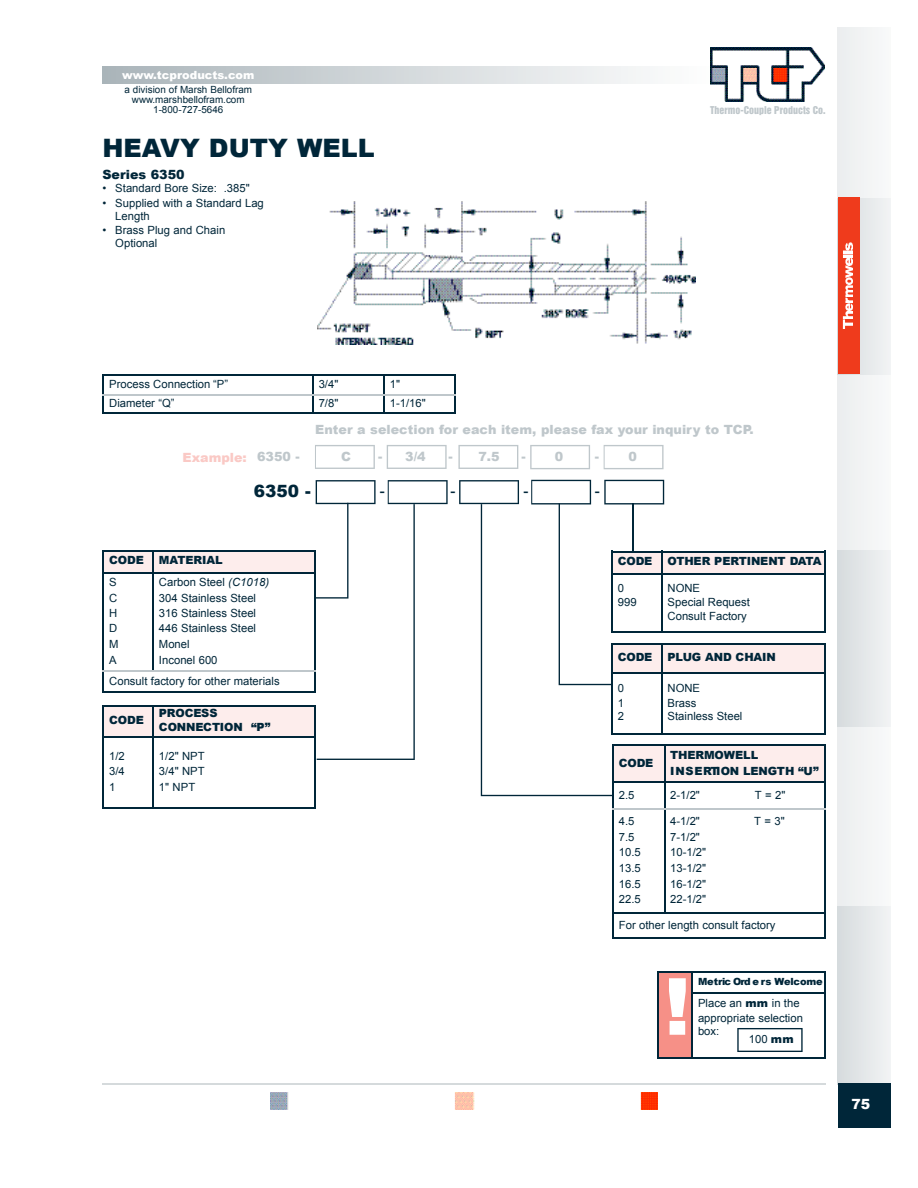
<style>
.page{position:relative;width:918px;height:1188px;background:#fff}
.page>*{position:absolute;margin:0;border:0;box-sizing:border-box;transform-origin:0 0}
.t1{font:900 78.9px "Arial";color:#fff}
.t2{font:900 25.35px "Arial";color:#002639}
.t3{font:900 16.95px "Arial";color:#002639}
.t4{font:16.95px "Helvetica";color:#002639}
.t5{font:900 14.1px "Arial";color:#fff}
.t6{font:900 12.75px "Arial";color:#bfc7cb}
.t7{font:900 12.75px "Arial";color:#002639}
.t8{font:900 12.75px "Arial";color:#fac9c5}
.t9{font:11.25px/15.5px "Arial";color:#002639}
.t10{font:900 11.25px/14.2px "Arial";letter-spacing:-.02em;color:#002639}
.t11{font:900 11.25px/15.6px "Arial";color:#002639}
.t12{font:900 11.25px "Arial";color:#fff}
.t13{font:9.9px/10.1px "Arial";color:#002639;text-align:center}
.t14{font:9.9px "Helvetica Inserat";color:#bfc7cb}
.t15{font:900 9.9px "Arial";letter-spacing:-.025em;color:#002639}
.s1{font-style:italic}
.s2{font-weight:900}
</style>
<div class="page">
<hr style="left:102px;top:1084px;width:724px;height:1px;background:#d5dadc">
<img style="left:102px;top:66px;width:609px;height:18px">
<img style="left:711px;top:48px;width:114px;height:53px">
<img style="left:837px;top:906px;width:54px;height:178px">
<div style="left:838px;top:1084px;width:53px;height:44px;background:#002639"></div>
<img style="left:271px;top:1093px;width:18px;height:17px">
<img style="left:455px;top:1093px;width:20px;height:17px">
<img style="left:640px;top:1093px;width:18px;height:17px">
<div style="left:838px;top:197px;width:22px;height:177px;background:#ef3b1c"></div>
<svg style="left:843px;top:243px;width:9px;height:85px"></svg>
<svg style="left:315px;top:445px;width:60px;height:24px"></svg>
<svg style="left:387px;top:445px;width:60px;height:24px"></svg>
<svg style="left:458px;top:445px;width:60px;height:24px"></svg>
<svg style="left:530px;top:445px;width:60px;height:24px"></svg>
<svg style="left:604px;top:445px;width:60px;height:24px"></svg>
<div style="left:659px;top:973px;width:33px;height:84px;background:#f69087"></div>
<hr style="left:658px;top:971px;width:1px;height:87px;background:#002639">
<hr style="left:692px;top:971px;width:1px;height:87px;background:#002639">
<hr style="left:825px;top:971px;width:1px;height:87px;background:#002639">
<hr style="left:658px;top:971px;width:168px;height:2px;background:#002639">
<hr style="left:692px;top:993px;width:134px;height:1px;background:#002639">
<hr style="left:658px;top:1057px;width:168px;height:1px;background:#002639">
<svg style="left:315px;top:480px;width:133px;height:280px"></svg>
<svg style="left:737px;top:1028px;width:66px;height:24px"></svg>
<div style="left:104px;top:552px;width:49px;height:20px;background:#fdedec"></div>
<div style="left:154px;top:552px;width:161px;height:20px;background:#fdedec"></div>
<hr style="left:102px;top:550px;width:2px;height:143px;background:#002639">
<hr style="left:153px;top:550px;width:1px;height:122px;background:#002639">
<hr style="left:315px;top:550px;width:1px;height:143px;background:#002639">
<hr style="left:102px;top:550px;width:214px;height:2px;background:#002639">
<hr style="left:102px;top:572px;width:214px;height:1px;background:#002639">
<hr style="left:102px;top:671px;width:214px;height:1px;background:#bfc7cb">
<hr style="left:102px;top:691px;width:214px;height:2px;background:#002639">
<div style="left:104px;top:707px;width:49px;height:29px;background:#fdedec"></div>
<div style="left:154px;top:707px;width:161px;height:29px;background:#fdedec"></div>
<hr style="left:102px;top:705px;width:2px;height:103px;background:#002639">
<hr style="left:153px;top:705px;width:1px;height:103px;background:#002639">
<hr style="left:315px;top:705px;width:1px;height:103px;background:#002639">
<hr style="left:102px;top:705px;width:214px;height:2px;background:#002639">
<hr style="left:102px;top:736px;width:214px;height:1px;background:#002639">
<hr style="left:102px;top:807px;width:214px;height:1px;background:#002639">
<div style="left:665px;top:746px;width:160px;height:36px;background:#fdedec"></div>
<hr style="left:612px;top:744px;width:2px;height:195px;background:#002639">
<hr style="left:664px;top:744px;width:1px;height:170px;background:#002639">
<hr style="left:825px;top:744px;width:1px;height:195px;background:#002639">
<hr style="left:612px;top:744px;width:214px;height:2px;background:#002639">
<hr style="left:612px;top:782px;width:214px;height:1px;background:#002639">
<hr style="left:612px;top:808px;width:214px;height:2px;background:#bfc7cb">
<hr style="left:612px;top:913px;width:214px;height:1px;background:#002639">
<hr style="left:612px;top:938px;width:214px;height:1px;background:#002639">
<svg style="left:459px;top:480px;width:205px;height:316px"></svg>
<div style="left:613px;top:552px;width:48px;height:21px;background:#fdedec"></div>
<div style="left:663px;top:552px;width:162px;height:21px;background:#fdedec"></div>
<div style="left:613px;top:575px;width:48px;height:57px;background:#fff"></div>
<div style="left:663px;top:575px;width:162px;height:57px;background:#fff"></div>
<hr style="left:611px;top:551px;width:2px;height:82px;background:#002639">
<hr style="left:661px;top:551px;width:2px;height:82px;background:#002639">
<hr style="left:825px;top:551px;width:1px;height:82px;background:#002639">
<hr style="left:611px;top:551px;width:215px;height:1px;background:#002639">
<hr style="left:611px;top:573px;width:215px;height:2px;background:#002639">
<hr style="left:611px;top:632px;width:215px;height:1px;background:#002639">
<div style="left:613px;top:645px;width:48px;height:27px;background:#fdedec"></div>
<div style="left:663px;top:645px;width:162px;height:27px;background:#fdedec"></div>
<div style="left:613px;top:674px;width:48px;height:59px;background:#fff"></div>
<div style="left:663px;top:674px;width:162px;height:59px;background:#fff"></div>
<hr style="left:611px;top:643px;width:2px;height:92px;background:#002639">
<hr style="left:661px;top:643px;width:2px;height:92px;background:#002639">
<hr style="left:825px;top:643px;width:1px;height:92px;background:#002639">
<hr style="left:611px;top:643px;width:215px;height:2px;background:#002639">
<hr style="left:611px;top:672px;width:215px;height:2px;background:#002639">
<hr style="left:611px;top:733px;width:215px;height:2px;background:#002639">
<hr style="left:102px;top:375px;width:2px;height:39px;background:#002639">
<hr style="left:312px;top:375px;width:2px;height:39px;background:#002639">
<hr style="left:383px;top:375px;width:2px;height:39px;background:#002639">
<hr style="left:454px;top:375px;width:2px;height:39px;background:#002639">
<hr style="left:102px;top:375px;width:354px;height:1px;background:#002639">
<hr style="left:102px;top:395px;width:354px;height:1px;background:#bfc7cb">
<hr style="left:102px;top:412px;width:354px;height:2px;background:#002639">
<img style="left:318px;top:202px;width:378px;height:142px">
<p class="t12" style="left:122px;top:67px;width:134px">www.tcproducts.com</p>
<p class="t13" style="left:124px;top:85px;width:129px">a division of Marsh Bellofram www.marshbellofram.com<br>1-800-727-5646</p>
<h2 class="t2" style="left:102px;top:129px;width:274px">HEAVY DUTY WELL</h2>
<p class="t7" style="left:102px;top:165px;width:84px">Series 6350</p>
<p class="t9" style="left:102px;top:181px;width:149px">• Standard Bore Size: .385"</p>
<p class="t9" style="left:115px;top:196px;width:150px;line-height:12.9px;text-indent:-13px">• Supplied with a Standard Lag<br>Length</p>
<p class="t9" style="left:115px;top:224px;width:111px;line-height:12.9px;text-indent:-13px">• Brass Plug and Chain<br>Optional</p>
<p class="t14" style="left:710px;top:106px;width:117px">Thermo-Couple Products Co.</p>
<p class="t9" style="left:109px;top:376px;width:120px">Process Connection “P”</p>
<p class="t9" style="left:319px;top:376px;width:21px">3/4"</p>
<p class="t9" style="left:390px;top:376px;width:12px">1"</p>
<p class="t9" style="left:109px;top:395px;width:67px">Diameter “Q”</p>
<p class="t9" style="left:319px;top:395px;width:21px">7/8"</p>
<p class="t9" style="left:390px;top:395px;width:37px">1-1/16"</p>
<p class="t8" style="left:183px;top:447px;width:66px">Example:</p>
<p class="t6" style="left:315px;top:420px;width:440px">Enter a selection for each item, please fax your inquiry to TCP.</p>
<p class="t6" style="left:257px;top:447px;width:44px">6350 -</p>
<p class="t6" style="left:341px;top:447px;width:11px">C</p>
<p class="t6" style="left:378px;top:447px;width:49px">- 3/4</p>
<p class="t6" style="left:449px;top:447px;width:52px">- 7.5</p>
<p class="t6" style="left:521px;top:447px;width:43px">- 0</p>
<p class="t6" style="left:595px;top:447px;width:43px">- 0</p>
<h3 class="t3" style="left:254px;top:478px;width:58px">6350 -</h3>
<h3 class="t4" style="left:380px;top:485px;width:7px">-</h3>
<h3 class="t4" style="left:450px;top:485px;width:7px">-</h3>
<h3 class="t4" style="left:523px;top:485px;width:7px">-</h3>
<h3 class="t4" style="left:594px;top:485px;width:7px">-</h3>
<p class="t10" style="left:109px;top:553px;width:36px">C O D E</p>
<p class="t10" style="left:159px;top:553px;width:65px">M AT E R IA L</p>
<p class="t9" style="left:109px;top:574px;width:11px">S<br>C<br>H<br>D<br>M<br>A</p>
<p class="t9" style="left:159px;top:574px;width:112px">Carbon Steel <span class="s1">(C1018)<br></span>304 Stainless Steel<br>316 Stainless Steel<br>446 Stainless Steel<br>Monel<br>Inconel 600</p>
<p class="t9" style="left:109px;top:673px;width:172px">Consult factory for other materials</p>
<p class="t10" style="left:109px;top:713px;width:36px">C O D E</p>
<p class="t10" style="left:159px;top:705px;width:113px">P ROCESS<br>CONNECTION “P”</p>
<p class="t9" style="left:109px;top:748px;width:17px;text-align:justify">1/2<br>3/4<br>1</p>
<p class="t9" style="left:159px;top:748px;width:47px;text-align:justify">1/2" NPT 3/4" NPT 1" NPT</p>
<p class="t10" style="left:619px;top:755px;width:36px">C O D E</p>
<p class="t11" style="left:670px;top:747px;width:150px">T H E R M OWELL<br>I N S E RTION LENGTH “U”</p>
<p class="t9" style="left:619px;top:787px;width:17px">2.5</p>
<p class="t9" style="left:670px;top:787px;width:31px">2-1/2"</p>
<p class="t9" style="left:755px;top:787px;width:32px">T = 2"</p>
<p class="t9" style="left:619px;top:814px;width:23px">4.5<br>7.5<br>10.5<br>13.5<br>16.5<br>22.5</p>
<p class="t9" style="left:670px;top:814px;width:31px">4-1/2"</p>
<p class="t9" style="left:754px;top:814px;width:32px">T = 3"</p>
<p class="t10" style="left:618px;top:554px;width:36px">C O D E</p>
<p class="t10" style="left:668px;top:554px;width:155px">OTHER PERTINENT DATA</p>
<p class="t9" style="left:618px;top:581px;width:20px;line-height:14.2px">0<br>999</p>
<p class="t9" style="left:668px;top:581px;width:84px;line-height:14.2px">NONE<br>Special Request<br>Consult Factory</p>
<p class="t10" style="left:618px;top:650px;width:36px">C O D E</p>
<p class="t10" style="left:668px;top:650px;width:110px">P LUG AND CHAIN</p>
<p class="t9" style="left:618px;top:681px;width:8px;line-height:14.1px;text-align:justify">0<br>1<br>2</p>
<p class="t9" style="left:668px;top:681px;width:76px;line-height:14.1px">NONE<br>Brass<br>Stainless Steel</p>
<p class="t9" style="left:670px;top:829px;width:37px">7-1/2"<br>10-1/2"<br>13-1/2"<br>16-1/2"<br>22-1/2"</p>
<p class="t9" style="left:619px;top:917px;width:158px">For other length consult factory</p>
<h1 class="t1" style="left:664px;top:948px;width:28px">!</h1>
<p class="t15" style="left:698px;top:974px;width:126px">Metric Ord e rs We lc o m e</p>
<p class="t9" style="left:698px;top:996px;width:106px;line-height:14.1px">Place an <span class="s2">mm</span> in the appropriate selection box:</p>
<p class="t9" style="left:749px;top:1032px;width:46px">100 <span class="s2">mm</span></p>
<p class="t5" style="left:851px;top:1094px;width:20px">75</p>
</div>
